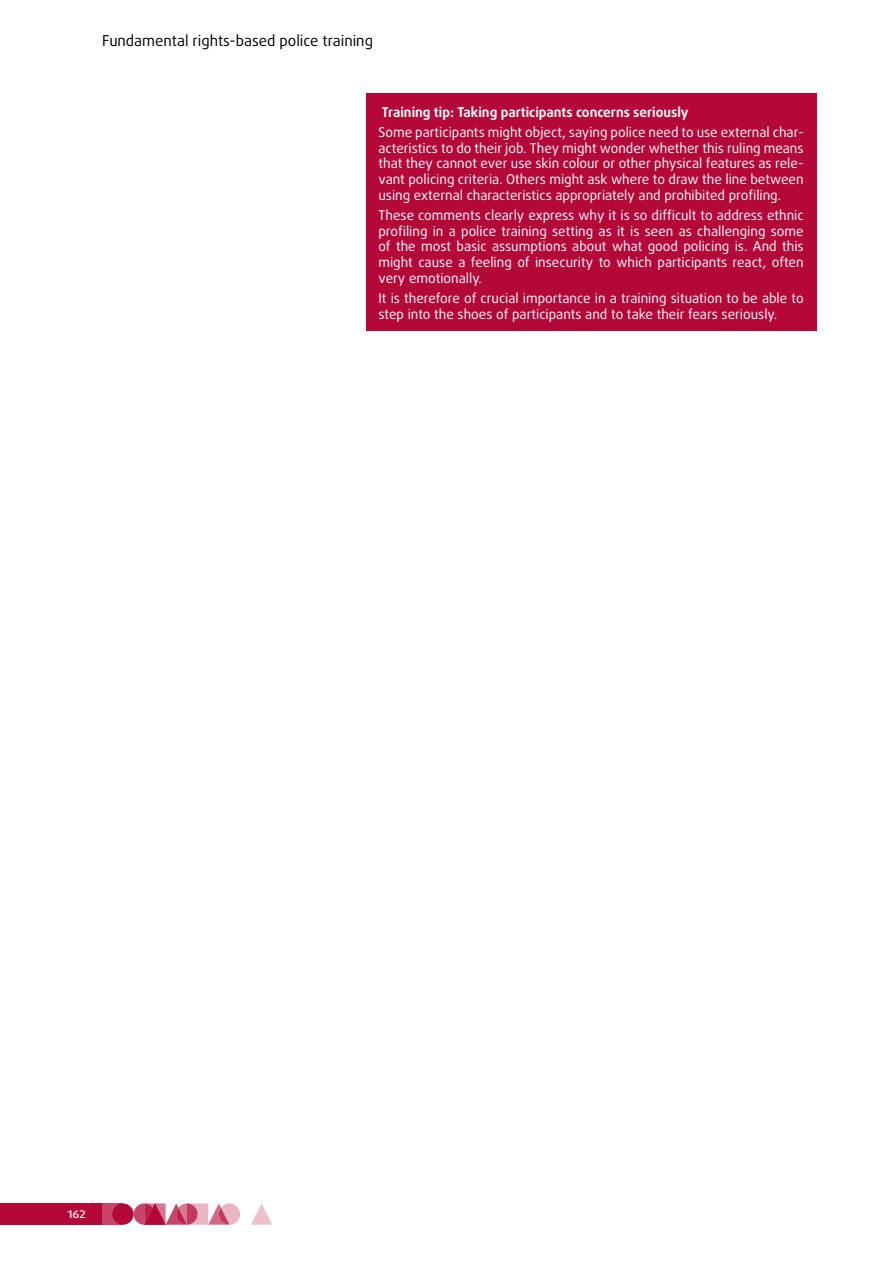
<style>
.page{position:relative;width:893px;height:1263px;background:#fff}
.page>*{position:absolute;margin:0;border:0;box-sizing:border-box;transform-origin:0 0}
.t1{font:15px "Daxline Pro";color:#000}
.t2{font:13.5px/15.8px "Daxline Pro";color:#fff;text-align:justify}
.t3{font:700 13.5px "Daxline Pro";color:#fff}
.t4{font:500 10.5px "Daxline Pro";color:#fff;scale:1.1 1}
</style>
<div class="page">
<div style="left:366px;top:94px;width:450px;height:237px;background:#b30838"></div>
<div style="left:0;top:1203px;width:102px;height:22px;background:#b30838"></div>
<div style="left:102px;top:1203px;width:21px;height:22px;background:#c64569"></div>
<div style="left:112px;top:1203px;width:22px;height:22px;background:#b30838;border-radius:50%"></div>
<svg style="left:134px;top:1203px;width:106px;height:22px"></svg>
<svg style="left:251px;top:1204px;width:21px;height:21px"></svg>
<p class="t1" style="left:102px;top:30px;width:272px">Fundamental rights-based police training</p>
<p class="t3" style="left:382px;top:103px;width:308px">Training tip: Taking participants concerns seriously</p>
<p class="t2" style="left:378px;top:124px;width:427px">Some participants might object, saying police need to use external char&shy;acteristics to do their job. They might wonder whether this ruling means that they cannot ever use skin colour or other physical features as rele&shy;vant policing criteria. Others might ask where to draw the line between using external characteristics appropriately and prohibited profiling.</p>
<p class="t2" style="left:378px;top:207px;width:427px">These comments clearly express why it is so difficult to address ethnic profiling in a police training setting as it is seen as challenging some of the most basic assumptions about what good policing is. And this might cause a feeling of insecurity to which participants react, often very emotionally.</p>
<p class="t2" style="left:378px;top:290px;width:427px">It is therefore of crucial importance in a training situation to be able to step into the shoes of participants and to take their fears seriously.</p>
<p class="t4" style="left:67px;top:1207px;width:18px">162</p>
</div>
